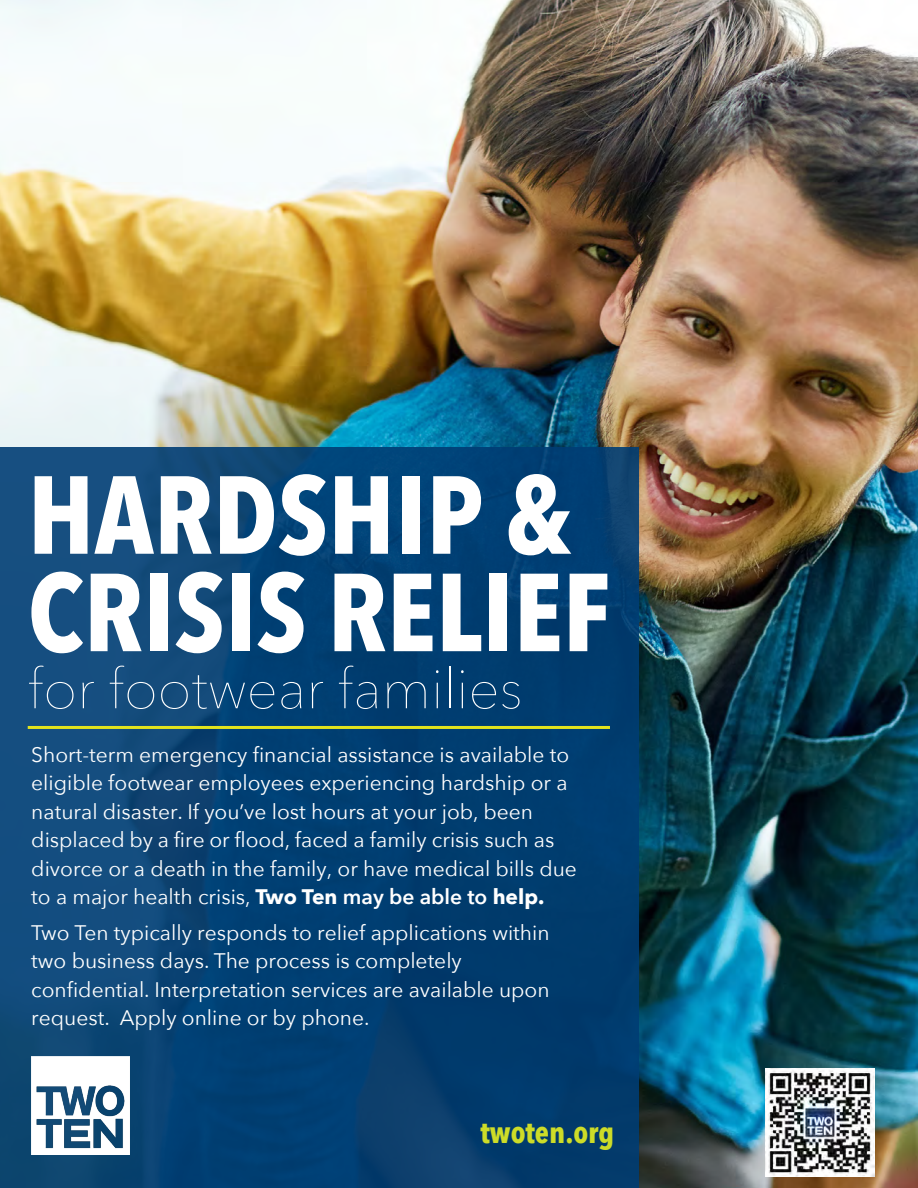
<style>
.page{position:relative;width:918px;height:1188px;background:#fff}
.page>*{position:absolute;margin:0;border:0;box-sizing:border-box;transform-origin:0 0}
.t1{font:700 109.5px/97.5px "Avenir Next Condensed";color:#fff}
.t2{font:200 55.5px "Avenir Next";color:#fff}
.t3{font:700 30px "Avenir Next Condensed";color:#cddc28}
.t4{font:21px/28.5px "Avenir Next";color:#fff}
.s1{font-weight:700}
.s2{font-weight:600}
</style>
<div class="page">
<img style="left:0;top:0;width:918px;height:1188px">
<div style="left:0;top:447px;width:639px;height:741px;background:linear-gradient(to right,#124c7d,#00386b)"></div>
<hr style="left:28px;top:726px;width:582px;height:3px;background:#e2e31d">
<img style="left:31px;top:1057px;width:98px;height:98px">
<img style="left:766px;top:1068px;width:108px;height:109px">
<p class="t1" style="left:28px;top:466px;width:584px">HARDSHIP &amp;<br>CRISIS RELIEF</p>
<p class="t2" style="left:28px;top:642px;width:496px">for footwear families</p>
<p class="t4" style="left:31px;top:739px;width:547px">Short-term emergency financial assistance is available to eligible footwear employees experiencing hardship or a natural disaster. If you’ve lost hours at your job, been displaced by a fire or flood, faced a family crisis such as divorce or a death in the family, or have medical bills due to a major health crisis, <span class="s1">Two Ten</span> <span class="s2">may be able to</span> <span class="s1">help.</span></p>
<p class="t4" style="left:31px;top:917px;width:520px">Two Ten typically responds to relief applications within two business days. The process is completely confidential. Interpretation services are available upon request. Apply online or by phone.</p>
<p class="t3" style="left:480px;top:1114px;width:135px">twoten.org</p>
</div>
